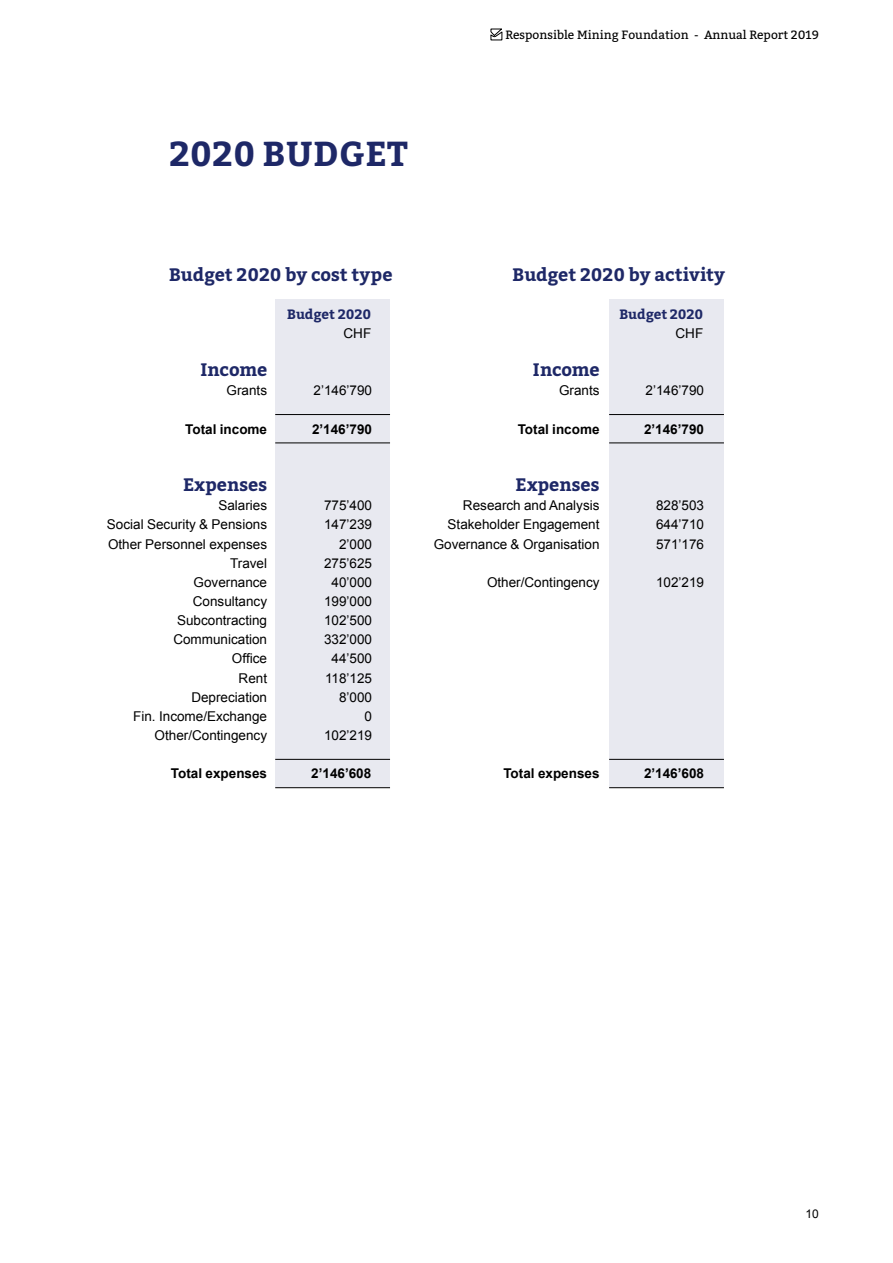
<style>
.page{position:relative;width:893px;height:1263px;background:#fff}
.page>*{position:absolute;margin:0;border:0;box-sizing:border-box;transform-origin:0 0}
.t1{font:700 34.5px "Bitter";letter-spacing:.01em;color:#1e2867}
.t2{font:700 18px "Bitter";color:#1e2867}
.t3{font:13.5px "Arial";color:#000}
.t4{font:700 13.5px "Arial";color:#000}
.t5{font:700 13.5px "Bitter";letter-spacing:-.005em;color:#1e2867}
.t6{font:12px "Bitter";color:#000}
.t7{font:12px "Arial";color:#000}
</style>
<div class="page">
<svg style="left:490px;top:29px;width:13px;height:11px"></svg>
<div style="left:609px;top:300px;width:115px;height:488px;background:#e8e9f0"></div>
<div style="left:275px;top:300px;width:115px;height:488px;background:#e8e9f0"></div>
<hr style="left:275px;top:759px;width:115px;height:1px;background:#000">
<hr style="left:609px;top:759px;width:115px;height:1px;background:#000">
<hr style="left:609px;top:787px;width:115px;height:1px;background:#000">
<hr style="left:275px;top:787px;width:115px;height:1px;background:#000">
<hr style="left:609px;top:414px;width:115px;height:1px;background:#000">
<hr style="left:275px;top:414px;width:115px;height:1px;background:#000">
<hr style="left:609px;top:442px;width:115px;height:1px;background:#000">
<hr style="left:275px;top:442px;width:115px;height:1px;background:#000">
<h1 class="t1" style="left:169px;top:127px;width:240px">2020 BUDGET</h1>
<p class="t6" style="left:505px;top:26px;width:315px">Responsible Mining Foundation - Annual Report 2019</p>
<h2 class="t2" style="left:169px;top:260px;width:225px">Budget 2020 by cost type</h2>
<h2 class="t2" style="left:512px;top:260px;width:214px">Budget 2020 by activity</h2>
<p class="t5" style="left:287px;top:304px;width:86px">Budget 2020</p>
<p class="t3" style="left:344px;top:326px;width:29px">CHF</p>
<h2 class="t2" style="left:201px;top:356px;width:68px">Income</h2>
<p class="t3" style="left:227px;top:383px;width:42px">Grants</p>
<p class="t3" style="left:313px;top:383px;width:60px">2’146’790</p>
<p class="t4" style="left:185px;top:421px;width:83px">Total income</p>
<p class="t4" style="left:312px;top:421px;width:62px">2’146’790</p>
<h2 class="t2" style="left:183px;top:471px;width:86px">Expenses</h2>
<p class="t3" style="left:218px;top:498px;width:50px">Salaries</p>
<p class="t3" style="left:324px;top:498px;width:50px">775’400</p>
<p class="t3" style="left:107px;top:517px;width:162px">Social Security &amp; Pensions</p>
<p class="t3" style="left:324px;top:517px;width:50px">147’239</p>
<p class="t3" style="left:108px;top:536px;width:161px">Other Personnel expenses</p>
<p class="t3" style="left:339px;top:536px;width:35px">2’000</p>
<p class="t3" style="left:230px;top:555px;width:38px">Travel</p>
<p class="t3" style="left:324px;top:555px;width:50px">275’625</p>
<p class="t3" style="left:194px;top:575px;width:75px">Governance</p>
<p class="t3" style="left:332px;top:575px;width:42px">40’000</p>
<p class="t3" style="left:193px;top:594px;width:76px">Consultancy</p>
<p class="t3" style="left:324px;top:594px;width:50px">199’000</p>
<p class="t3" style="left:177px;top:613px;width:92px">Subcontracting</p>
<p class="t3" style="left:324px;top:613px;width:50px">102’500</p>
<p class="t3" style="left:173px;top:632px;width:95px">Communication</p>
<p class="t3" style="left:324px;top:632px;width:50px">332’000</p>
<p class="t3" style="left:232px;top:651px;width:37px">Office</p>
<p class="t3" style="left:332px;top:651px;width:42px">44’500</p>
<p class="t3" style="left:239px;top:670px;width:30px">Rent</p>
<p class="t3" style="left:325px;top:670px;width:49px">118’125</p>
<p class="t3" style="left:191px;top:689px;width:77px">Depreciation</p>
<p class="t3" style="left:339px;top:689px;width:35px">8’000</p>
<p class="t3" style="left:133px;top:708px;width:135px">Fin. Income/Exchange</p>
<p class="t3" style="left:365px;top:708px;width:9px">0</p>
<p class="t3" style="left:155px;top:728px;width:114px">Other/Contingency</p>
<p class="t3" style="left:324px;top:728px;width:50px">102’219</p>
<p class="t4" style="left:171px;top:766px;width:98px">Total expenses</p>
<p class="t4" style="left:311px;top:766px;width:62px">2’146’608</p>
<p class="t5" style="left:619px;top:304px;width:85px">Budget 2020</p>
<p class="t3" style="left:676px;top:326px;width:29px">CHF</p>
<h2 class="t2" style="left:533px;top:356px;width:68px">Income</h2>
<p class="t3" style="left:559px;top:383px;width:42px">Grants</p>
<p class="t3" style="left:645px;top:383px;width:60px">2’146’790</p>
<p class="t4" style="left:518px;top:421px;width:83px">Total income</p>
<p class="t4" style="left:644px;top:421px;width:62px">2’146’790</p>
<h2 class="t2" style="left:516px;top:471px;width:86px">Expenses</h2>
<p class="t3" style="left:463px;top:498px;width:138px">Research and Analysis</p>
<p class="t3" style="left:656px;top:498px;width:50px">828’503</p>
<p class="t3" style="left:448px;top:517px;width:153px">Stakeholder Engagement</p>
<p class="t3" style="left:656px;top:517px;width:50px">644’710</p>
<p class="t3" style="left:434px;top:536px;width:167px">Governance &amp; Organisation</p>
<p class="t3" style="left:656px;top:536px;width:50px">571’176</p>
<p class="t3" style="left:487px;top:575px;width:114px">Other/Contingency</p>
<p class="t3" style="left:656px;top:575px;width:50px">102’219</p>
<p class="t4" style="left:503px;top:766px;width:98px">Total expenses</p>
<p class="t4" style="left:644px;top:766px;width:62px">2’146’608</p>
<p class="t7" style="left:805px;top:1207px;width:15px">10</p>
</div>
